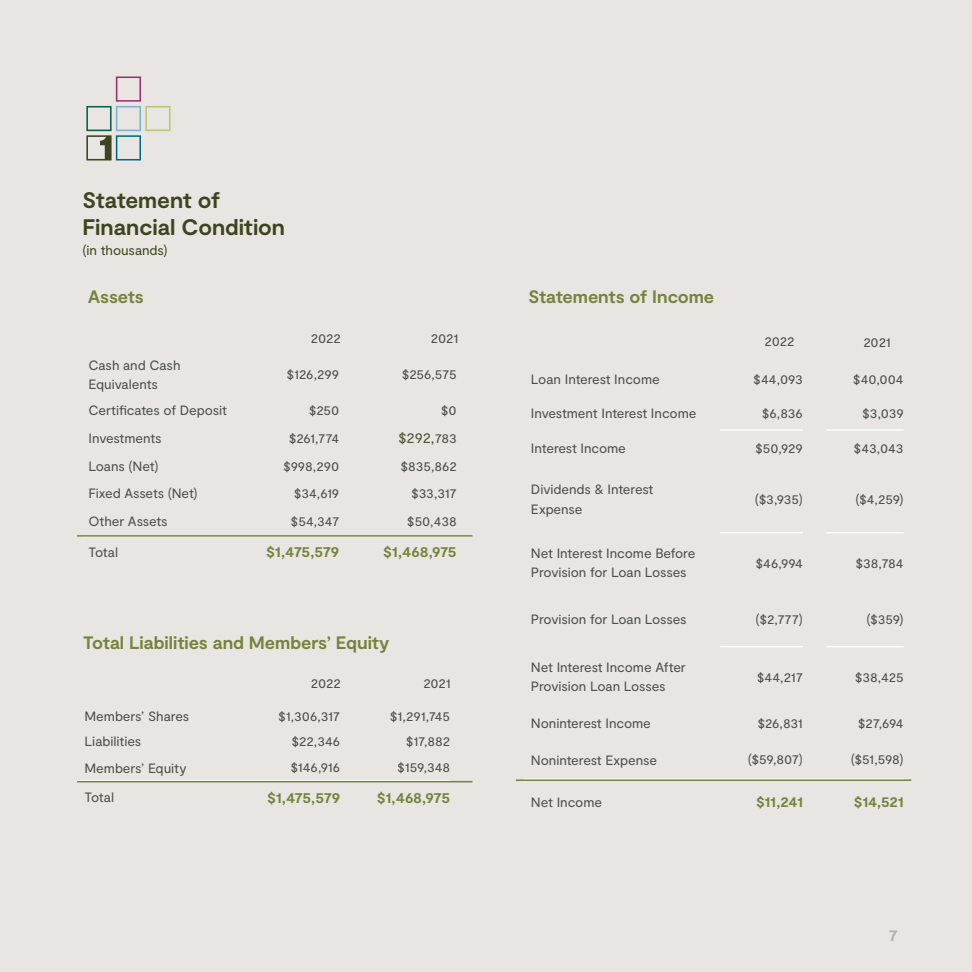
<style>
.page{position:relative;width:972px;height:972px;background:#e8e5e2}
.page>*{position:absolute;margin:0;border:0;box-sizing:border-box;transform-origin:0 0}
.t1{font:700 22.5px "Moderat";letter-spacing:-.005em;color:#3e441f}
.t2{font:700 18px "Moderat";letter-spacing:-.005em;color:#76833c}
.t3{font:700 16.5px "Moderat";color:#b6b3ac}
.t4{font:700 15.3px "Moderat";letter-spacing:-.02em;color:#76833c}
.t5{font:700 15px "Moderat";letter-spacing:-.015em;color:#76833c}
.t6{font:15px "Moderat";color:#545734}
.t7{font:13.5px/19.5px "Moderat";letter-spacing:-.01em;color:#4d4d4a}
.t8{font:13.5px "Moderat";letter-spacing:-.01em;color:#3e441f}
.s1{font-size:13.5px;color:#4d4d4a}
</style>
<div class="page">
<hr style="left:77px;top:780px;width:178px;height:2px;background:#fff">
<hr style="left:255px;top:780px;width:85px;height:2px;background:#fff">
<hr style="left:340px;top:780px;width:110px;height:2px;background:#fff">
<hr style="left:524px;top:778px;width:196px;height:2px;background:#fff">
<hr style="left:720px;top:778px;width:83px;height:2px;background:#fff">
<hr style="left:803px;top:778px;width:23px;height:2px;background:#fff">
<hr style="left:826px;top:778px;width:78px;height:2px;background:#fff">
<hr style="left:720px;top:429px;width:83px;height:2px;background:#fff">
<hr style="left:826px;top:429px;width:78px;height:2px;background:#fff">
<hr style="left:720px;top:532px;width:83px;height:2px;background:#fff">
<hr style="left:826px;top:532px;width:78px;height:2px;background:#fff">
<hr style="left:826px;top:646px;width:78px;height:1px;background:#fff">
<hr style="left:720px;top:646px;width:83px;height:1px;background:#fff">
<svg style="left:86px;top:77px;width:85px;height:83px;background:#d3d4d0"></svg>
<hr style="left:77px;top:781px;width:396px;height:1px;background:#76833c">
<hr style="left:77px;top:535px;width:396px;height:2px;background:#76833c">
<hr style="left:516px;top:779px;width:395px;height:2px;background:#76833c">
<p class="t1" style="left:83px;top:187px;width:139px">Statement of</p>
<p class="t1" style="left:83px;top:214px;width:204px">Financial Condition</p>
<p class="t8" style="left:83px;top:242px;width:87px">(in thousands)</p>
<p class="t2" style="left:88px;top:286px;width:57px">Assets</p>
<p class="t7" style="left:311px;top:329px;width:32px">2022</p>
<p class="t7" style="left:431px;top:329px;width:29px">2021</p>
<p class="t7" style="left:89px;top:355px;width:94px">Cash and Cash</p>
<p class="t7" style="left:89px;top:375px;width:71px">Equivalents</p>
<p class="t7" style="left:287px;top:365px;width:54px">$126,299</p>
<p class="t7" style="left:402px;top:365px;width:57px">$256,575</p>
<p class="t7" style="left:89px;top:401px;width:140px">Certificates of Deposit</p>
<p class="t7" style="left:309px;top:401px;width:32px">$250</p>
<p class="t7" style="left:441px;top:401px;width:17px">$0</p>
<p class="t7" style="left:89px;top:428px;width:75px">Investments</p>
<p class="t7" style="left:289px;top:428px;width:52px">$261,774</p>
<p class="t6" style="left:398px;top:429px;width:60px">$292,<span class="s1">783</span></p>
<p class="t7" style="left:89px;top:456px;width:72px">Loans (Net)</p>
<p class="t7" style="left:283px;top:456px;width:58px">$998,290</p>
<p class="t7" style="left:401px;top:456px;width:58px">$835,862</p>
<p class="t7" style="left:89px;top:484px;width:111px">Fixed Assets (Net)</p>
<p class="t7" style="left:294px;top:484px;width:47px">$34,619</p>
<p class="t7" style="left:411px;top:484px;width:47px">$33,317</p>
<p class="t7" style="left:89px;top:512px;width:81px">Other Assets</p>
<p class="t7" style="left:291px;top:512px;width:50px">$54,347</p>
<p class="t7" style="left:407px;top:512px;width:51px">$50,438</p>
<p class="t7" style="left:89px;top:543px;width:31px">Total</p>
<p class="t4" style="left:266px;top:543px;width:75px">$1,475,579</p>
<p class="t4" style="left:383px;top:543px;width:75px">$1,468,975</p>
<p class="t2" style="left:83px;top:632px;width:308px">Total Liabilities and Members’ Equity</p>
<p class="t7" style="left:311px;top:674px;width:32px">2022</p>
<p class="t7" style="left:423px;top:674px;width:29px">2021</p>
<p class="t7" style="left:85px;top:707px;width:106px">Members’ Shares</p>
<p class="t7" style="left:278px;top:707px;width:63px">$1,306,317</p>
<p class="t7" style="left:390px;top:707px;width:62px">$1,291,745</p>
<p class="t7" style="left:85px;top:732px;width:58px">Liabilities</p>
<p class="t7" style="left:292px;top:732px;width:50px">$22,346</p>
<p class="t7" style="left:406px;top:732px;width:46px">$17,882</p>
<p class="t7" style="left:85px;top:759px;width:104px">Members’ Equity</p>
<p class="t7" style="left:290px;top:758px;width:51px">$146,916</p>
<p class="t7" style="left:397px;top:758px;width:55px">$159,348</p>
<p class="t7" style="left:85px;top:788px;width:31px">Total</p>
<p class="t4" style="left:267px;top:789px;width:75px">$1,475,579</p>
<p class="t4" style="left:377px;top:789px;width:75px">$1,468,975</p>
<p class="t2" style="left:528px;top:286px;width:187px">Statements of Income</p>
<p class="t7" style="left:765px;top:332px;width:32px">2022</p>
<p class="t7" style="left:863px;top:333px;width:29px">2021</p>
<p class="t7" style="left:531px;top:370px;width:130px">Loan Interest Income</p>
<p class="t7" style="left:753px;top:370px;width:51px">$44,093</p>
<p class="t7" style="left:853px;top:370px;width:52px">$40,004</p>
<p class="t7" style="left:531px;top:404px;width:167px">Investment Interest Income</p>
<p class="t7" style="left:762px;top:404px;width:43px">$6,836</p>
<p class="t7" style="left:862px;top:404px;width:43px">$3,039</p>
<p class="t7" style="left:531px;top:439px;width:97px">Interest Income</p>
<p class="t7" style="left:755px;top:439px;width:49px">$50,929</p>
<p class="t7" style="left:854px;top:439px;width:52px">$43,043</p>
<p class="t7" style="left:531px;top:480px;width:124px">Dividends &amp; Interest<br>Expense</p>
<p class="t7" style="left:755px;top:490px;width:49px">($3,935)</p>
<p class="t7" style="left:855px;top:490px;width:50px">($4,259)</p>
<p class="t7" style="left:531px;top:544px;width:166px">Net Interest Income Before<br>Provision for Loan Losses</p>
<p class="t7" style="left:755px;top:554px;width:49px">$46,994</p>
<p class="t7" style="left:855px;top:554px;width:50px">$38,784</p>
<p class="t7" style="left:531px;top:610px;width:157px">Provision for Loan Losses</p>
<p class="t7" style="left:756px;top:610px;width:49px">($2,777)</p>
<p class="t7" style="left:866px;top:610px;width:39px">($359)</p>
<p class="t7" style="left:531px;top:657px;width:156px">Net Interest Income After<br>Provision Loan Losses</p>
<p class="t7" style="left:757px;top:668px;width:48px">$44,217</p>
<p class="t7" style="left:855px;top:668px;width:50px">$38,425</p>
<p class="t7" style="left:531px;top:714px;width:121px">Noninterest Income</p>
<p class="t7" style="left:757px;top:714px;width:47px">$26,831</p>
<p class="t7" style="left:858px;top:714px;width:47px">$27,694</p>
<p class="t7" style="left:531px;top:751px;width:128px">Noninterest Expense</p>
<p class="t7" style="left:748px;top:750px;width:57px">($59,807)</p>
<p class="t7" style="left:851px;top:750px;width:54px">($51,598)</p>
<p class="t7" style="left:531px;top:792px;width:73px">Net Income</p>
<p class="t5" style="left:756px;top:794px;width:48px">$11,241</p>
<p class="t5" style="left:854px;top:794px;width:51px">$14,521</p>
<p class="t3" style="left:889px;top:926px;width:10px">7</p>
</div>
